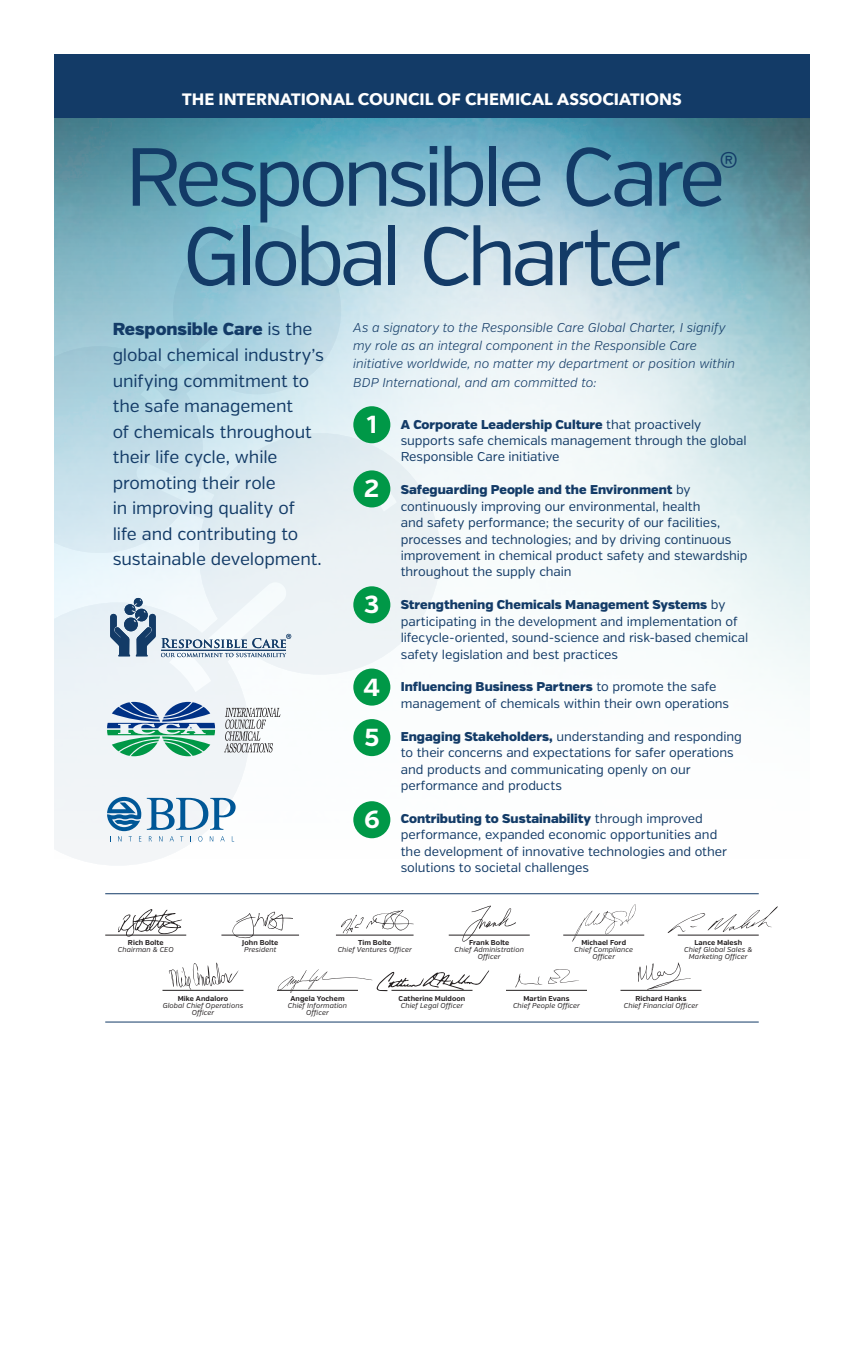
<style>
.page{position:relative;width:864px;height:1350px;background:#fff}
.page>*{position:absolute;margin:0;border:0;box-sizing:border-box;transform-origin:0 0}
.t1{font:82.2px "Verb";letter-spacing:-.065em;color:#133b67}
.t2{font:700 24.67px "Verb";color:#fff}
.t3{font:17.33px/25.6px "Verb";letter-spacing:-.01em;color:#133b67}
.t4{font:700 16.42px "Avenir Next";color:#fff}
.t5{font:12.75px/16.4px "Verb";letter-spacing:-.005em;color:#133b67}
.t6{font:italic 300 12.75px/18.2px "Verb";letter-spacing:-.005em;color:#133b67}
.t7{font:italic 7.05px/7.1px "Verb";letter-spacing:.01em;color:#231f20;text-align:center}
.t8{font:700 7.05px "Verb";letter-spacing:.01em;color:#231f20}
.s1{font-weight:900}
</style>
<div class="page">
<img style="left:54px;top:118px;width:756px;height:794px">
<svg style="left:173px;top:226px;width:168px;height:168px;background:#94c5d6"></svg>
<div style="left:199px;top:433px;width:241px;height:242px;background:#ecf2f4;border-radius:50%"></div>
<svg style="left:54px;top:767px;width:195px;height:99px;fill:#f2f5f7"></svg>
<svg style="left:362px;top:477px;width:29px;height:31px"></svg>
<svg style="left:284px;top:256px;width:29px;height:29px"></svg>
<div style="left:54px;top:54px;width:756px;height:64px;background:#133b67"></div>
<svg style="left:54px;top:321px;width:295px;height:446px"></svg>
<svg style="left:147px;top:798px;width:89px;height:32px"></svg>
<svg style="left:107px;top:797px;width:34px;height:44px"></svg>
<svg style="left:149px;top:836px;width:3px;height:5px"></svg>
<svg style="left:159px;top:836px;width:4px;height:5px"></svg>
<svg style="left:170px;top:836px;width:4px;height:5px"></svg>
<svg style="left:180px;top:836px;width:3px;height:5px"></svg>
<svg style="left:198px;top:836px;width:4px;height:6px"></svg>
<svg style="left:210px;top:836px;width:3px;height:5px"></svg>
<svg style="left:220px;top:836px;width:5px;height:5px"></svg>
<div style="left:353px;top:406px;width:37px;height:37px;background:#009847;border-radius:50%"></div>
<div style="left:353px;top:470px;width:37px;height:37px;background:#009847;border-radius:50%"></div>
<div style="left:353px;top:586px;width:37px;height:37px;background:#009847;border-radius:50%"></div>
<div style="left:353px;top:669px;width:37px;height:37px;background:#009847;border-radius:50%"></div>
<div style="left:353px;top:719px;width:37px;height:37px;background:#009847;border-radius:50%"></div>
<div style="left:353px;top:801px;width:37px;height:37px;background:#009847;border-radius:50%"></div>
<hr style="left:221px;top:935px;width:78px;height:1px;background:#231f20">
<hr style="left:105px;top:935px;width:81px;height:1px;background:#231f20">
<hr style="left:336px;top:935px;width:78px;height:1px;background:#231f20">
<hr style="left:449px;top:935px;width:81px;height:1px;background:#231f20">
<hr style="left:563px;top:935px;width:81px;height:1px;background:#231f20">
<hr style="left:678px;top:935px;width:81px;height:1px;background:#231f20">
<hr style="left:277px;top:990px;width:81px;height:1px;background:#231f20">
<hr style="left:162px;top:990px;width:81px;height:1px;background:#231f20">
<hr style="left:506px;top:990px;width:81px;height:1px;background:#231f20">
<hr style="left:621px;top:990px;width:81px;height:1px;background:#231f20">
<hr style="left:105px;top:894px;width:654px;height:1px;background:#133b67">
<hr style="left:105px;top:1022px;width:654px;height:1px;background:#133b67">
<svg style="left:668px;top:906px;width:110px;height:27px"></svg>
<svg style="left:572px;top:904px;width:64px;height:38px"></svg>
<svg style="left:515px;top:969px;width:64px;height:19px"></svg>
<svg style="left:638px;top:963px;width:53px;height:27px"></svg>
<svg style="left:169px;top:962px;width:69px;height:28px"></svg>
<svg style="left:278px;top:969px;width:211px;height:24px"></svg>
<svg style="left:462px;top:906px;width:54px;height:36px"></svg>
<svg style="left:232px;top:912px;width:61px;height:26px"></svg>
<svg style="left:118px;top:909px;width:64px;height:28px"></svg>
<svg style="left:341px;top:910px;width:73px;height:24px"></svg>
<p class="t4" style="left:182px;top:85px;width:501px">THE INTERNATIONAL COUNCIL OF CHEMICAL ASSOCIATIONS</p>
<p class="t1" style="left:125px;top:128px;width:616px">Responsible Care<sup>®</sup></p>
<p class="t1" style="left:183px;top:207px;width:500px">Global Charter</p>
<p class="t3" style="left:113px;top:317px;width:213px"><span class="s1">Responsible Care</span> is the global chemical industry’s unifying commitment to the safe management<br>of chemicals throughout their life cycle, while promoting their role<br>in improving quality of<br>life and contributing to sustainable development.</p>
<p class="t6" style="left:353px;top:318px;width:383px">As a signatory to the Responsible Care Global Charter, I signify my role as an integral component in the Responsible Care initiative worldwide, no matter my department or position within BDP International, and am committed to:</p>
<p class="t2" style="left:367px;top:410px;width:12px">1</p>
<p class="t2" style="left:364px;top:474px;width:17px">2</p>
<p class="t2" style="left:364px;top:590px;width:17px">3</p>
<p class="t2" style="left:364px;top:672px;width:18px">4</p>
<p class="t2" style="left:364px;top:723px;width:16px">5</p>
<p class="t2" style="left:364px;top:805px;width:17px">6</p>
<p class="t5" style="left:401px;top:416px;width:347px"><span class="s1">A Corporate Leadership Culture</span> that proactively supports safe chemicals management through the global<br>Responsible Care initiative</p>
<p class="t5" style="left:401px;top:482px;width:348px"><span class="s1">Safeguarding People and the Environment</span> by continuously improving our environmental, health<br>and safety performance; the security of our facilities, processes and technologies; and by driving continuous improvement in chemical product safety and stewardship throughout the supply chain</p>
<p class="t5" style="left:401px;top:597px;width:349px"><span class="s1">Strengthening Chemicals Management Systems</span> by participating in the development and implementation of lifecycle-oriented, sound-science and risk-based chemical safety legislation and best practices</p>
<p class="t5" style="left:401px;top:679px;width:330px"><span class="s1">Influencing Business Partners</span> to promote the safe management of chemicals within their own operations</p>
<p class="t5" style="left:401px;top:728px;width:343px"><span class="s1">Engaging Stakeholders,</span> understanding and responding to their concerns and expectations for safer operations and products and communicating openly on our performance and products</p>
<p class="t5" style="left:401px;top:810px;width:328px"><span class="s1">Contributing to Sustainability</span> through improved performance, expanded economic opportunities and the development of innovative technologies and other solutions to societal challenges</p>
<p class="t8" style="left:128px;top:939px;width:37px">Rich Bolte</p>
<p class="t7" style="left:118px;top:947px;width:57px">Chairman &amp; CEO</p>
<p class="t8" style="left:242px;top:939px;width:37px">John Bolte</p>
<p class="t7" style="left:244px;top:947px;width:34px">President</p>
<p class="t8" style="left:358px;top:939px;width:35px">Tim Bolte</p>
<p class="t7" style="left:338px;top:947px;width:76px">Chief Ventures Officer</p>
<p class="t8" style="left:469px;top:939px;width:42px">Frank Bolte</p>
<p class="t7" style="left:454px;top:947px;width:71px">Chief Administration<br>Officer</p>
<p class="t8" style="left:581px;top:939px;width:46px">Michael Ford</p>
<p class="t7" style="left:574px;top:947px;width:60px">Chief Compliance<br>Officer</p>
<p class="t8" style="left:694px;top:939px;width:49px">Lance Malesh</p>
<p class="t7" style="left:684px;top:947px;width:70px">Chief Global Sales &amp;<br>Marketing Officer</p>
<p class="t8" style="left:178px;top:994px;width:52px">Mike Andaloro</p>
<p class="t7" style="left:163px;top:1002px;width:82px">Global Chief Operations<br>Officer</p>
<p class="t8" style="left:290px;top:994px;width:56px">Angela Yochem</p>
<p class="t7" style="left:288px;top:1002px;width:61px">Chief Information<br>Officer</p>
<p class="t8" style="left:399px;top:994px;width:68px">Catherine Muldoon</p>
<p class="t7" style="left:401px;top:1002px;width:64px">Chief Legal Officer</p>
<p class="t8" style="left:523px;top:994px;width:48px">Martin Evans</p>
<p class="t7" style="left:513px;top:1002px;width:68px">Chief People Officer</p>
<p class="t8" style="left:636px;top:994px;width:52px">Richard Hanks</p>
<p class="t7" style="left:624px;top:1002px;width:76px">Chief Financial Officer</p>
</div>
